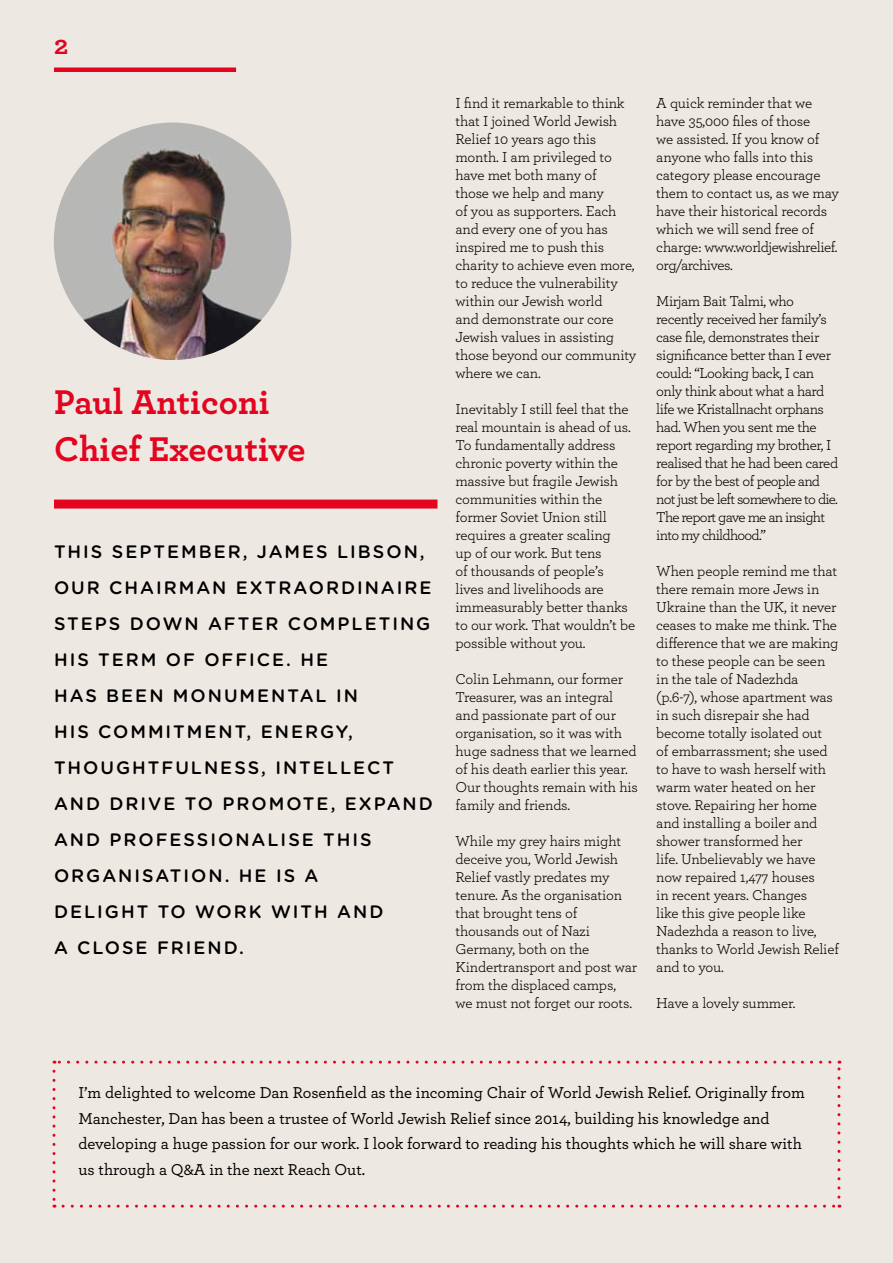
<style>
.page{position:relative;width:893px;height:1263px;background:#ede9e2}
.page>*{position:absolute;margin:0;border:0;box-sizing:border-box;transform-origin:0 0}
.t1{font:700 36px/46.5px "Archer";color:#e3051f}
.t2{font:700 27px "Archer";color:#e3051f}
.t3{font:500 18px/36px "Gotham Rounded";letter-spacing:.11em;color:#000}
.t4{font:500 16.5px/25.5px "Archer";color:#000}
.t5{font:15px/18px "Archer";letter-spacing:-.015em;color:#000}
.t6{font:15px/18px "Archer";letter-spacing:-.04em;color:#000}
</style>
<div class="page">
<div style="left:54px;top:500px;width:383px;height:9px;background:#e3051f"></div>
<img style="left:54px;top:122px;width:237px;height:238px;border-radius:119px">
<hr style="left:54px;top:68px;width:182px;height:4px;background:#e3051f">
<svg style="left:52px;top:1071px;width:3px;height:137px"></svg>
<svg style="left:63px;top:1205px;width:777px;height:3px"></svg>
<svg style="left:837px;top:1061px;width:3px;height:136px"></svg>
<svg style="left:54px;top:1061px;width:776px;height:3px"></svg>
<h2 class="t2" style="left:54px;top:24px;width:16px">2</h2>
<h1 class="t1" style="left:54px;top:376px;width:253px">Paul Anticoni<br>Chief Executive</h1>
<p class="t3" style="left:54px;top:533px;width:380px">THIS SEPTEMBER, JAMES LIBSON,<br>OUR CHAIRMAN EXTRAORDINAIRE<br>STEPS DOWN AFTER COMPLETING<br>HIS TERM OF OFFICE. HE<br>HAS BEEN MONUMENTAL IN<br>HIS COMMITMENT, ENERGY,<br>THOUGHTFULNESS, INTELLECT<br>AND DRIVE TO PROMOTE, EXPAND<br>AND PROFESSIONALISE THIS<br>ORGANISATION. HE IS A<br>DELIGHT TO WORK WITH AND<br>A CLOSE FRIEND.</p>
<p class="t5" style="left:455px;top:93px;width:183px">I find it remarkable to think that I joined World Jewish<br>Relief 10 years ago this month. I am privileged to have met both many of<br>those we help and many<br>of you as supporters. Each and every one of you has inspired me to push this charity to achieve even more, to reduce the vulnerability within our Jewish world<br>and demonstrate our core<br>Jewish values in assisting those beyond our community where we can.</p>
<p class="t5" style="left:455px;top:399px;width:181px">Inevitably I still feel that the real mountain is ahead of us.<br>To fundamentally address chronic poverty within the massive but fragile Jewish communities within the former Soviet Union still requires a greater scaling<br>up of our work. But tens<br>of thousands of people’s lives and livelihoods are immeasurably better thanks to our work. That wouldn’t be possible without you.</p>
<p class="t5" style="left:455px;top:669px;width:184px">Colin Lehmann, our former<br>Treasurer, was an integral and passionate part of our organisation, so it was with huge sadness that we learned of his death earlier this year.<br>Our thoughts remain with his family and friends.</p>
<p class="t5" style="left:455px;top:831px;width:183px">While my grey hairs might deceive you, World Jewish<br>Relief vastly predates my tenure. As the organisation that brought tens of thousands out of Nazi<br>Germany, both on the<br>Kindertransport and post war from the displaced camps,<br>we must not forget our roots.</p>
<p class="t5" style="left:656px;top:93px;width:184px">A quick reminder that we have 35,000 files of those<br>we assisted. If you know of anyone who falls into this category please encourage them to contact us, as we may have their historical records which we will send free of charge: www.worldjewishrelief. org/archives.</p>
<p class="t6" style="left:656px;top:291px;width:183px">Mirjam Bait Talmi, who recently received her family’s case file, demonstrates their significance better than I ever could: “Looking back, I can only think about what a hard life we Kristallnacht orphans had. When you sent me the report regarding my brother, I realised that he had been cared for by the best of people and not just be left somewhere to die.<br>The report gave me an insight into my childhood.”</p>
<p class="t5" style="left:656px;top:561px;width:184px">When people remind me that there remain more Jews in<br>Ukraine than the UK, it never ceases to make me think. The difference that we are making to these people can be seen in the tale of Nadezhda (p.6-7), whose apartment was in such disrepair she had become totally isolated out<br>of embarrassment; she used to have to wash herself with warm water heated on her stove. Repairing her home and installing a boiler and shower transformed her<br>life. Unbelievably we have now repaired 1,477 houses<br>in recent years. Changes<br>like this give people like<br>Nadezhda a reason to live, thanks to World Jewish Relief and to you.</p>
<p class="t5" style="left:656px;top:993px;width:141px">Have a lovely summer.</p>
<p class="t4" style="left:78px;top:1079px;width:728px">I’m delighted to welcome Dan Rosenfield as the incoming Chair of World Jewish Relief. Originally from Manchester, Dan has been a trustee of World Jewish Relief since 2014, building his knowledge and developing a huge passion for our work. I look forward to reading his thoughts which he will share with us through a Q&amp;A in the next Reach Out.</p>
</div>
